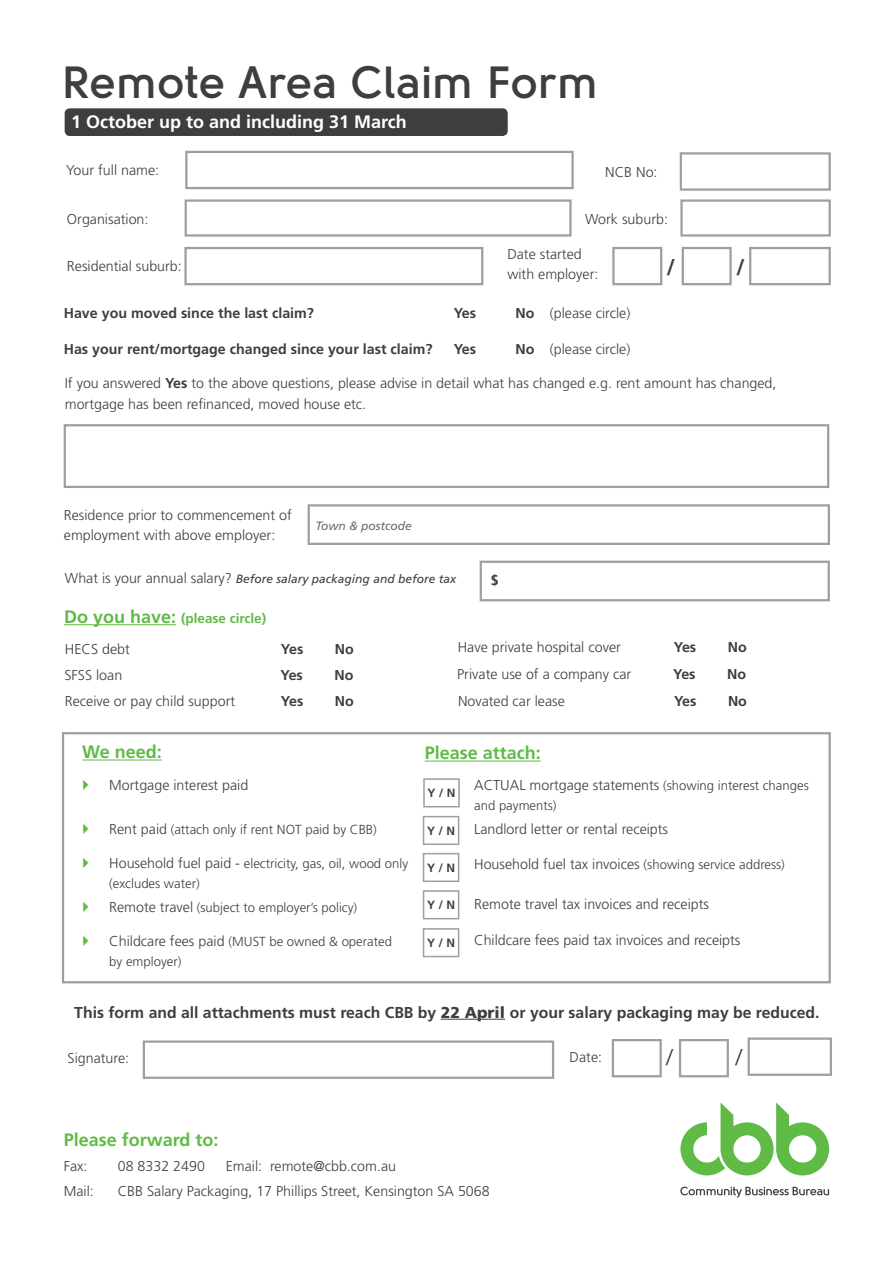
<style>
.page{position:relative;width:893px;height:1263px;background:#fff}
.page>*{position:absolute;margin:0;border:0;box-sizing:border-box;transform-origin:0 0}
.Heading_1{font:700 45px "Solomon";letter-spacing:.01em;color:#3e3e3f}
.Body_Text{font:300 22.5px "Frutiger LT Std";color:#3e3e3f}
.Body_Text-2{font:700 22.5px "Frutiger LT Std";color:#3e3e3f}
.Heading_3{font:700 18px "Frutiger LT Std";color:#60bb46}
.Heading_3-2{font:700 18px "Frutiger LT Std";color:#fff}
.Heading_3-3{font:700 15.75px "Frutiger LT Std";color:#3e3e3f}
.Body_Text-3{font:300 14.25px/20.2px "Frutiger LT Std";color:#3e3e3f}
.Bullet_lists{font:300 14.25px "Frutiger LT Std";color:#3e3e3f}
.Body_Text-4{font:700 14.25px "Frutiger LT Std";color:#3e3e3f}
.Heading_3-4{font:300 14.25px "Frutiger LT Std";color:#3e3e3f}
.t1{font:14.25px "Solomon";letter-spacing:.02em;color:#3e3e3f}
.t2{font:700 13.5px "Solomon";letter-spacing:.025em;color:#3e3e3f}
.Heading_3-5{font:700 13.5px "Frutiger LT Std";color:#60bb46}
.Bullet_lists-2{font:300 13.2px/20.2px "Frutiger LT Std";color:#3e3e3f}
.Body_Text-5{font:italic 12px "Frutiger LT Std";color:#3e3e3f}
.Body_Text-6{font:700 12px "Frutiger LT Std";color:#3e3e3f}
.Body_Text-7{font:italic 12px "Frutiger LT Std";color:#6c6d70}
.s1{font-weight:700}
.s2{font-weight:300;font-style:normal;font-size:14.25px}
.s3{font-size:18px}
.s4{font-size:14.25px}
.s5{font-size:13.2px}
.s6{font-weight:900}
</style>
<div class="page">
<svg style="left:680px;top:1186px;width:149px;height:11px"></svg>
<svg style="left:680px;top:1102px;width:149px;height:73px"></svg>
<div style="left:62px;top:732px;width:769px;height:251px;border:2px solid #9d9fa2"></div>
<div style="left:65px;top:108px;width:443px;height:28px;background:#3e3e3f;border-radius:5px"></div>
<div style="left:143px;top:1040px;width:411px;height:39px;border:2px solid #9d9fa2"></div>
<div style="left:612px;top:1039px;width:50px;height:38px;border:2px solid #9d9fa2"></div>
<div style="left:679px;top:1039px;width:50px;height:38px;border:2px solid #9d9fa2"></div>
<div style="left:748px;top:1037px;width:84px;height:39px;border:2px solid #9d9fa2"></div>
<div style="left:185px;top:151px;width:389px;height:38px;border:2px solid #9d9fa2"></div>
<div style="left:680px;top:152px;width:151px;height:39px;border:2px solid #9d9fa2"></div>
<div style="left:185px;top:199px;width:387px;height:38px;border:2px solid #9d9fa2"></div>
<div style="left:680px;top:199px;width:151px;height:38px;border:2px solid #9d9fa2"></div>
<div style="left:480px;top:561px;width:350px;height:40px;border:2px solid #9d9fa2"></div>
<hr style="left:441px;top:1019px;width:64px;height:1px;background:#3e3e3f">
<div style="left:184px;top:247px;width:299px;height:38px;border:2px solid #9d9fa2"></div>
<div style="left:612px;top:247px;width:50px;height:38px;border:2px solid #9d9fa2"></div>
<div style="left:682px;top:247px;width:50px;height:38px;border:2px solid #9d9fa2"></div>
<div style="left:749px;top:247px;width:82px;height:38px;border:2px solid #9d9fa2"></div>
<hr style="left:64px;top:624px;width:112px;height:1px;background:#60bb46">
<hr style="left:82px;top:759px;width:80px;height:1px;background:#60bb46">
<hr style="left:425px;top:761px;width:116px;height:1px;background:#60bb46">
<div style="left:64px;top:424px;width:765px;height:64px;border:2px solid #9d9fa2"></div>
<div style="left:308px;top:504px;width:522px;height:41px;border:2px solid #9d9fa2"></div>
<div style="left:423px;top:778px;width:37px;height:29px;border:2px solid #9d9fa2"></div>
<div style="left:423px;top:816px;width:36px;height:29px;border:2px solid #9d9fa2"></div>
<div style="left:423px;top:853px;width:36px;height:29px;border:2px solid #9d9fa2"></div>
<div style="left:423px;top:890px;width:36px;height:29px;border:2px solid #9d9fa2"></div>
<div style="left:423px;top:928px;width:36px;height:29px;border:2px solid #9d9fa2"></div>
<p class="Heading_1" style="left:62px;top:56px;width:538px">Remote Area Claim Form</p>
<p class="Heading_3-2" style="left:71px;top:112px;width:337px">1 October up to and including 31 March</p>
<p class="Body_Text-3" style="left:66px;top:160px;width:94px">Your full name:</p>
<p class="Body_Text-3" style="left:605px;top:162px;width:54px">NCB No:</p>
<p class="Body_Text-3" style="left:67px;top:209px;width:83px">Organisation:</p>
<p class="Body_Text-3" style="left:585px;top:209px;width:84px">Work suburb:</p>
<p class="Body_Text-3" style="left:507px;top:244px;width:76px">Date started</p>
<p class="Body_Text-3" style="left:507px;top:264px;width:93px">with employer:</p>
<p class="Body_Text-3" style="left:67px;top:256px;width:116px">Residential suburb:</p>
<p class="Body_Text-2" style="left:667px;top:253px;width:10px">/</p>
<p class="Body_Text-2" style="left:736px;top:253px;width:10px">/</p>
<p class="Body_Text-4" style="left:64px;top:305px;width:252px">Have you moved since the last claim?</p>
<p class="Body_Text-4" style="left:454px;top:305px;width:24px">Yes</p>
<p class="Body_Text-3" style="left:516px;top:303px;width:116px"><span class="s1">No</span> (please circle)</p>
<p class="Body_Text-4" style="left:64px;top:341px;width:370px">Has your rent/mortgage changed since your last claim?</p>
<p class="Body_Text-4" style="left:454px;top:341px;width:24px">Yes</p>
<p class="Body_Text-3" style="left:516px;top:339px;width:116px"><span class="s1">No</span> (please circle)</p>
<p class="Body_Text-3" style="left:65px;top:373px;width:713px">If you answered <span class="s1">Yes</span> to the above questions, please advise in detail what has changed e.g. rent amount has changed, mortgage has been refinanced, moved house etc.</p>
<p class="Body_Text-3" style="left:64px;top:505px;width:230px">Residence prior to commencement of employment with above employer:</p>
<p class="Body_Text-7" style="left:315px;top:519px;width:98px">Town &amp; postcode</p>
<p class="Body_Text-5" style="left:65px;top:572px;width:393px"><span class="s2">What is your annual salary?</span> Before salary packaging and before tax</p>
<p class="Heading_3-5" style="left:64px;top:610px;width:204px"><span class="s3">Do you have:</span> (please circle)</p>
<p class="Body_Text-4" style="left:491px;top:571px;width:9px">$</p>
<p class="Body_Text-3" style="left:65px;top:639px;width:66px">HECS debt</p>
<p class="Body_Text-4" style="left:281px;top:641px;width:24px">Yes</p>
<p class="Body_Text-4" style="left:335px;top:641px;width:20px">No</p>
<p class="Body_Text-3" style="left:64px;top:666px;width:59px">SFSS loan</p>
<p class="Body_Text-4" style="left:280px;top:667px;width:24px">Yes</p>
<p class="Body_Text-4" style="left:334px;top:667px;width:20px">No</p>
<p class="Body_Text-3" style="left:65px;top:691px;width:172px">Receive or pay child support</p>
<p class="Body_Text-4" style="left:281px;top:693px;width:24px">Yes</p>
<p class="Body_Text-4" style="left:335px;top:693px;width:20px">No</p>
<p class="Body_Text-3" style="left:458px;top:637px;width:165px">Have private hospital cover</p>
<p class="Body_Text-4" style="left:674px;top:638px;width:24px">Yes</p>
<p class="Body_Text-4" style="left:728px;top:638px;width:20px">No</p>
<p class="Body_Text-3" style="left:457px;top:664px;width:176px">Private use of a company car</p>
<p class="Body_Text-4" style="left:673px;top:666px;width:24px">Yes</p>
<p class="Body_Text-4" style="left:727px;top:666px;width:20px">No</p>
<p class="Body_Text-3" style="left:458px;top:691px;width:108px">Novated car lease</p>
<p class="Body_Text-4" style="left:674px;top:693px;width:24px">Yes</p>
<p class="Body_Text-4" style="left:728px;top:693px;width:20px">No</p>
<p class="Heading_3" style="left:82px;top:741px;width:81px">We need:</p>
<p class="Heading_3" style="left:425px;top:742px;width:118px">Please attach:</p>
<p class="Body_Text-3" style="left:109px;top:775px;width:141px">Mortgage interest paid</p>
<p class="Bullet_lists-2" style="left:109px;top:820px;width:269px"><span class="s4">Rent paid</span> (attach only if rent NOT paid by CBB)</p>
<p class="Bullet_lists-2" style="left:109px;top:853px;width:300px"><span class="s4">Household fuel paid -</span> electricity, gas, oil, wood only (excludes water)</p>
<p class="Bullet_lists-2" style="left:109px;top:898px;width:249px"><span class="s4">Remote travel</span> (subject to employer’s policy)</p>
<p class="Bullet_lists-2" style="left:109px;top:931px;width:284px"><span class="s4">Childcare fees paid</span> (MUST be owned &amp; operated by employer)</p>
<p class="Body_Text-6" style="left:427px;top:786px;width:30px">Y / N</p>
<p class="Body_Text-6" style="left:427px;top:824px;width:30px">Y / N</p>
<p class="Body_Text-6" style="left:427px;top:861px;width:30px">Y / N</p>
<p class="Body_Text-6" style="left:427px;top:898px;width:30px">Y / N</p>
<p class="Body_Text-6" style="left:427px;top:936px;width:30px">Y / N</p>
<p class="Bullet_lists" style="left:474px;top:777px;width:336px">ACTUAL mortgage statements <span class="s5">(showing interest changes</span></p>
<p class="Bullet_lists-2" style="left:474px;top:795px;width:84px">and payments)</p>
<p class="Bullet_lists" style="left:474px;top:821px;width:195px">Landlord letter or rental receipts</p>
<p class="Bullet_lists" style="left:474px;top:856px;width:312px">Household fuel tax invoices <span class="s5">(showing service address)</span></p>
<p class="Bullet_lists" style="left:474px;top:896px;width:236px">Remote travel tax invoices and receipts</p>
<p class="Bullet_lists" style="left:474px;top:932px;width:268px">Childcare fees paid tax invoices and receipts</p>
<p class="Heading_3-3" style="left:74px;top:1003px;width:747px">This form and all attachments must reach CBB by <span class="s6">22 April</span> or your salary packaging may be reduced.</p>
<p class="Body_Text-3" style="left:68px;top:1048px;width:63px">Signature:</p>
<p class="Body_Text-3" style="left:570px;top:1047px;width:34px">Date:</p>
<p class="Body_Text" style="left:666px;top:1045px;width:8px">/</p>
<p class="Body_Text" style="left:736px;top:1045px;width:8px">/</p>
<p class="Heading_3" style="left:64px;top:1129px;width:156px">Please forward to:</p>
<p class="Heading_3-4" style="left:64px;top:1158px;width:25px">Fax:</p>
<p class="Heading_3-4" style="left:118px;top:1158px;width:89px">08 8332 2490</p>
<p class="Heading_3-4" style="left:226px;top:1158px;width:172px">Email: remote@cbb.com.au</p>
<p class="Heading_3-4" style="left:64px;top:1183px;width:32px">Mail:</p>
<p class="Heading_3-4" style="left:118px;top:1183px;width:373px">CBB Salary Packaging, 17 Phillips Street, Kensington SA 5068</p>
<p class="t1" style="left:64px;top:1162px;width:325px">business services | consulting | salary packaging</p>
<p class="t2" style="left:64px;top:1183px;width:77px">cbb.com.au</p>
<p class="t2" style="left:158px;top:1183px;width:86px">1300 763 505</p>
<p class="t2" style="left:262px;top:1183px;width:112px">ncb@cbb.com.au</p>
</div>
